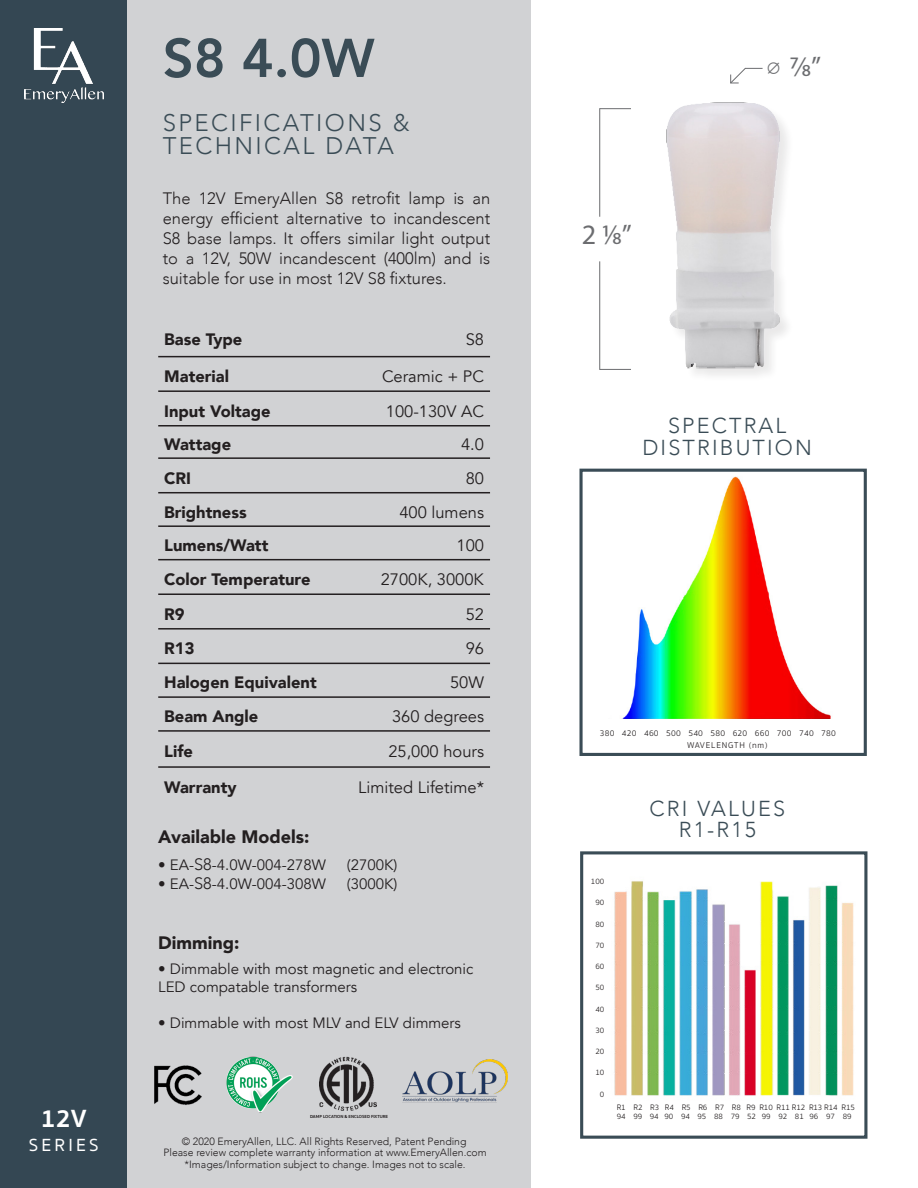
<style>
.page{position:relative;width:918px;height:1188px;background:#fff}
.page>*{position:absolute;margin:0;border:0;box-sizing:border-box;transform-origin:0 0}
.t1{font:800 54px "Avenir";color:#3a4c56}
.t2{font:28.2px "Myriad Pro";color:#6c6d70}
.t3{font:700 25.5px "Sukhumvit Set";color:#fff}
.t4{font:300 24px/22.5px "Avenir";letter-spacing:.1em;color:#3a4c56}
.t5{font:300 21.6px/21.6px "Avenir";letter-spacing:.1em;color:#3a4c56;text-align:center}
.t6{font:900 18px "Avenir";color:#231f20}
.t7{font:500 18px "Sukhumvit Set";letter-spacing:.18em;color:#fff}
.t8{font:300 16.5px/19.8px "Avenir";color:#231f20;text-align:justify}
.t9{font:900 16.5px "Avenir";color:#231f20}
.t10{font:16.5px "Avenir";color:#231f20}
.t11{font:15px/18px "Avenir";color:#231f20}
.t12{font:300 10.5px "Avenir";color:#231f20}
.t13{font:300 8.55px "Sukhumvit Set";letter-spacing:.03em;color:#231f20}
.t14{font:300 8.55px "Sukhumvit Set";letter-spacing:.1em;color:#231f20}
.t15{font:300 8.1px "Sukhumvit Set";letter-spacing:-.01em;color:#231f20}
.t16{font:700 4.5px "Sukhumvit Set";color:#231f20}
.s1{font-weight:300;font-size:16.5px}
</style>
<div class="page">
<div style="left:0;top:0;width:531px;height:1188px;background:#d1d2d4"></div>
<div style="left:0;top:0;width:126px;height:1188px;background:#344753"></div>
<img style="left:24px;top:28px;width:79px;height:75px">
<img style="left:226px;top:1056px;width:67px;height:57px">
<img style="left:319px;top:1056px;width:57px;height:55px">
<img style="left:154px;top:1065px;width:48px;height:40px">
<img style="left:614px;top:881px;width:240px;height:215px">
<div style="left:580px;top:851px;width:287px;height:288px;border:3px solid #3a4c56"></div>
<hr style="left:158px;top:356px;width:186px;height:1px;background:#231f20">
<hr style="left:344px;top:356px;width:146px;height:1px;background:#231f20">
<hr style="left:158px;top:390px;width:186px;height:2px;background:#231f20">
<hr style="left:344px;top:390px;width:146px;height:2px;background:#231f20">
<hr style="left:158px;top:425px;width:186px;height:2px;background:#231f20">
<hr style="left:344px;top:425px;width:146px;height:2px;background:#231f20">
<hr style="left:158px;top:457px;width:186px;height:2px;background:#231f20">
<hr style="left:344px;top:457px;width:146px;height:2px;background:#231f20">
<hr style="left:158px;top:492px;width:186px;height:1px;background:#231f20">
<hr style="left:344px;top:492px;width:146px;height:1px;background:#231f20">
<hr style="left:158px;top:525px;width:186px;height:2px;background:#231f20">
<hr style="left:344px;top:525px;width:146px;height:2px;background:#231f20">
<hr style="left:158px;top:559px;width:186px;height:1px;background:#231f20">
<hr style="left:344px;top:559px;width:146px;height:1px;background:#231f20">
<hr style="left:158px;top:593px;width:186px;height:2px;background:#231f20">
<hr style="left:344px;top:593px;width:146px;height:2px;background:#231f20">
<hr style="left:158px;top:628px;width:186px;height:2px;background:#231f20">
<hr style="left:344px;top:628px;width:146px;height:2px;background:#231f20">
<hr style="left:158px;top:663px;width:186px;height:1px;background:#231f20">
<hr style="left:344px;top:663px;width:146px;height:1px;background:#231f20">
<hr style="left:158px;top:696px;width:186px;height:2px;background:#231f20">
<hr style="left:344px;top:696px;width:146px;height:2px;background:#231f20">
<hr style="left:158px;top:730px;width:186px;height:2px;background:#231f20">
<hr style="left:344px;top:730px;width:146px;height:2px;background:#231f20">
<hr style="left:158px;top:766px;width:186px;height:2px;background:#231f20">
<hr style="left:344px;top:766px;width:146px;height:2px;background:#231f20">
<img style="left:402px;top:1060px;width:105px;height:43px">
<img style="left:600px;top:102px;width:187px;height:274px">
<hr style="left:600px;top:108px;width:31px;height:1px;background:#6c6d70">
<hr style="left:600px;top:369px;width:31px;height:1px;background:#6c6d70">
<hr style="left:599px;top:108px;width:1px;height:109px;background:#6c6d70">
<hr style="left:599px;top:261px;width:1px;height:109px;background:#6c6d70">
<svg style="left:730px;top:67px;width:33px;height:17px"></svg>
<div style="left:579px;top:469px;width:288px;height:287px;border:3px solid #3a4c56"></div>
<img style="left:623px;top:476px;width:208px;height:242px">
<p class="t3" style="left:41px;top:1099px;width:48px">12V</p>
<p class="t7" style="left:29px;top:1132px;width:71px">SERIES</p>
<p class="t1" style="left:163px;top:16px;width:213px">S8 4.0W</p>
<p class="t4" style="left:163px;top:112px;width:248px">SPECIFICATIONS &amp;<br>TECHNICAL DATA</p>
<p class="t8" style="left:163px;top:189px;width:329px">The 12V EmeryAllen S8 retrofit lamp is an energy efficient alternative to incandescent S8 base lamps. It offers similar light output to a 12V, 50W incandescent (400lm) and is suitable for use in most 12V S8 fixtures.</p>
<p class="t9" style="left:164px;top:325px;width:80px">Base Type</p>
<p class="t10" style="left:466px;top:329px;width:20px">S8</p>
<p class="t9" style="left:164px;top:362px;width:66px">Material</p>
<p class="t10" style="left:382px;top:367px;width:104px">Ceramic + PC</p>
<p class="t9" style="left:164px;top:397px;width:108px">Input Voltage</p>
<p class="t10" style="left:386px;top:401px;width:100px">100-130V AC</p>
<p class="t9" style="left:164px;top:430px;width:68px">Wattage</p>
<p class="t10" style="left:461px;top:435px;width:24px">4.0</p>
<p class="t9" style="left:164px;top:464px;width:28px">CRI</p>
<p class="t10" style="left:466px;top:468px;width:20px">80</p>
<p class="t9" style="left:164px;top:498px;width:84px">Brightness</p>
<p class="t10" style="left:399px;top:502px;width:86px">400 lumens</p>
<p class="t9" style="left:164px;top:531px;width:106px">Lumens/Watt</p>
<p class="t10" style="left:457px;top:536px;width:29px">100</p>
<p class="t9" style="left:164px;top:565px;width:148px">Color Temperature</p>
<p class="t10" style="left:381px;top:570px;width:105px">2700K, 3000K</p>
<p class="t9" style="left:164px;top:600px;width:22px">R9</p>
<p class="t10" style="left:466px;top:604px;width:20px">52</p>
<p class="t9" style="left:164px;top:634px;width:32px">R13</p>
<p class="t10" style="left:466px;top:639px;width:20px">96</p>
<p class="t9" style="left:164px;top:669px;width:154px">Halogen Equivalent</p>
<p class="t10" style="left:450px;top:673px;width:35px">50W</p>
<p class="t9" style="left:164px;top:702px;width:96px">Beam Angle</p>
<p class="t10" style="left:392px;top:707px;width:94px">360 degrees</p>
<p class="t9" style="left:164px;top:737px;width:30px">Life</p>
<p class="t10" style="left:388px;top:742px;width:97px">25,000 hours</p>
<p class="t9" style="left:164px;top:773px;width:74px">Warranty</p>
<p class="t10" style="left:358px;top:777px;width:127px">Limited Lifetime*</p>
<p class="t6" style="left:158px;top:821px;width:153px">Available Models:</p>
<p class="t11" style="left:158px;top:856px;width:169px">• EA-<span class="s1">S8</span>-4.0W-004-278W</p>
<p class="t11" style="left:347px;top:856px;width:52px">(2700K)</p>
<p class="t11" style="left:158px;top:876px;width:169px">• EA-<span class="s1">S8</span>-4.0W-004-308W</p>
<p class="t11" style="left:347px;top:876px;width:52px">(3000K)</p>
<p class="t6" style="left:158px;top:927px;width:83px">Dimming:</p>
<p class="t11" style="left:158px;top:960px;width:317px">• Dimmable with most magnetic and electronic<br>LED compatable transformers</p>
<p class="t11" style="left:158px;top:1014px;width:304px">• Dimmable with most MLV and ELV dimmers</p>
<p class="t16" style="left:310px;top:1113px;width:79px">DAMP LOCATION &amp; ENCLOSED FIXTURE</p>
<p class="t12" style="left:182px;top:1135px;width:286px">© 2020 EmeryAllen, LLC. All Rights Reserved, Patent Pending</p>
<p class="t12" style="left:163px;top:1147px;width:325px">Please review complete warranty information at www.EmeryAllen.com</p>
<p class="t12" style="left:185px;top:1159px;width:283px">*Images/Information subject to change. Images not to scale.</p>
<p class="t2" style="left:582px;top:217px;width:51px">2 1/8”</p>
<p class="t2" style="left:766px;top:49px;width:56px">⌀ 7/8”</p>
<p class="t5" style="left:668px;top:415px;width:120px">SPECTRAL</p>
<p class="t5" style="left:642px;top:436px;width:171px">DISTRIBUTION</p>
<p class="t13" style="left:600px;top:727px;width:238px">380 420 460 500 540 580 620 660 700 740 780</p>
<p class="t14" style="left:687px;top:739px;width:82px">WAVELENGTH (nm)</p>
<p class="t5" style="left:650px;top:798px;width:137px">CRI VALUES<br>R1-R15</p>
<p class="t15" style="left:591px;top:876px;width:15px">100</p>
<p class="t15" style="left:595px;top:897px;width:10px">90</p>
<p class="t15" style="left:595px;top:918px;width:10px">80</p>
<p class="t15" style="left:595px;top:940px;width:10px">70</p>
<p class="t15" style="left:595px;top:961px;width:10px">60</p>
<p class="t15" style="left:595px;top:982px;width:10px">50</p>
<p class="t15" style="left:595px;top:1003px;width:10px">40</p>
<p class="t15" style="left:595px;top:1025px;width:10px">30</p>
<p class="t15" style="left:595px;top:1046px;width:10px">20</p>
<p class="t15" style="left:595px;top:1067px;width:10px">10</p>
<p class="t15" style="left:600px;top:1088px;width:6px">0</p>
<p class="t15" style="left:617px;top:1101px;width:240px">R1 R2 R3 R4 R5 R6 R7 R8 R9 R10 R11 R12 R13 R14 R15</p>
<p class="t15" style="left:617px;top:1111px;width:236px">94 99 94 90 94 95 88 79 52 99 92 81 96 97 89</p>
</div>
